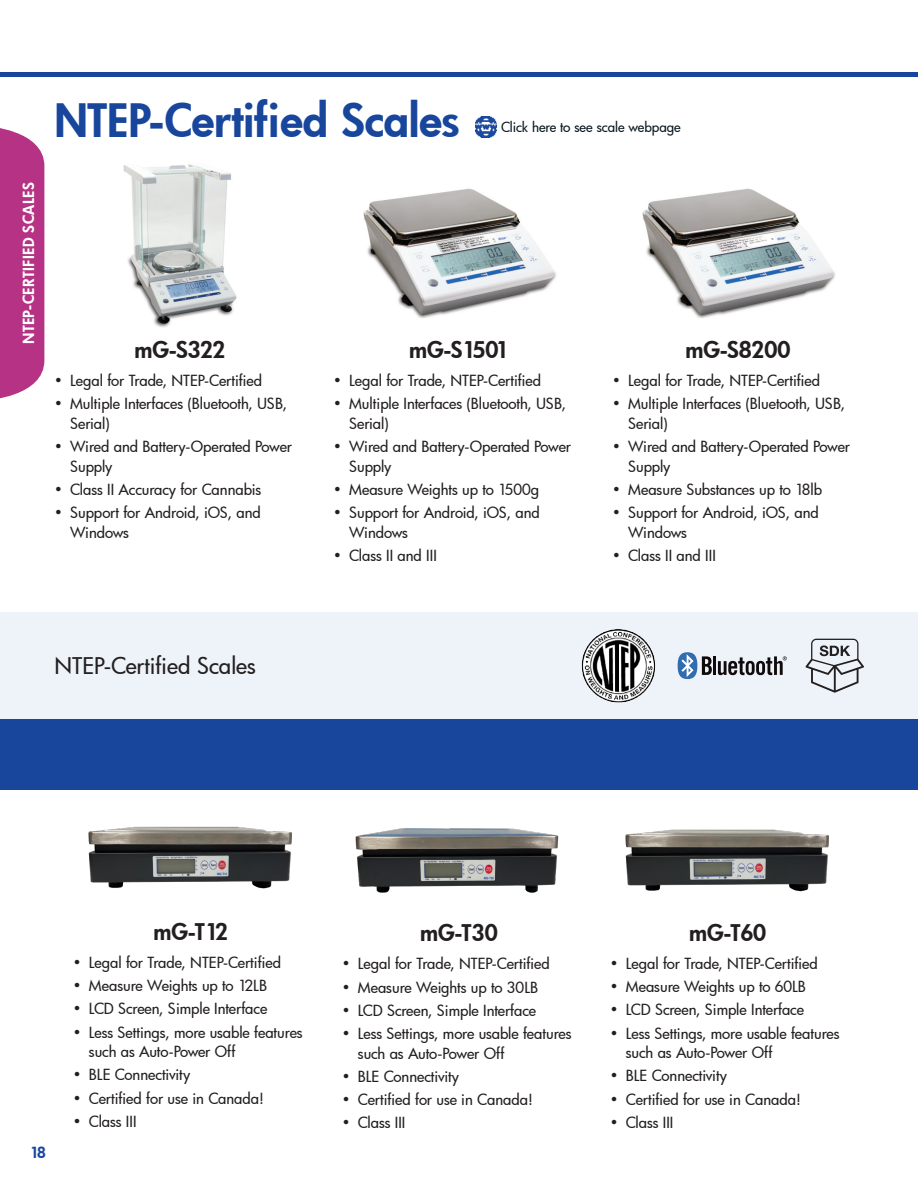
<style>
.page{position:relative;width:918px;height:1188px;background:#fff}
.page>*{position:absolute;margin:0;border:0;box-sizing:border-box;transform-origin:0 0}
.t1{font:45px "Futura Hv";letter-spacing:-.005em;color:#18469d}
.t2{font:22.5px "Futura Hv";color:#231f20}
.t3{font:22.5px "Futura Md";color:#231f20}
.t4{font:15px/19.5px "Futura Md";letter-spacing:-.005em;color:#231f20}
.t5{font:15px "Futura Hv";letter-spacing:.025em;color:#fff}
.t6{font:15px "Futura Hv";color:#18469d}
.t7{font:13.5px "Futura Md";letter-spacing:-.005em;color:#081720}
</style>
<div class="page">
<div style="left:0;top:72px;width:918px;height:5px;background:#18469d"></div>
<img style="left:363px;top:188px;width:193px;height:130px">
<img style="left:642px;top:188px;width:193px;height:130px">
<svg style="left:0;top:128px;width:44px;height:271px;background:#ba408c"></svg>
<div style="left:0;top:612px;width:918px;height:108px;background:#eef3f9"></div>
<svg style="left:806px;top:639px;width:58px;height:54px"></svg>
<hr style="left:713px;top:656px;width:3px;height:19px;background:#110a0c">
<svg style="left:718px;top:656px;width:69px;height:19px"></svg>
<svg style="left:678px;top:652px;width:34px;height:27px"></svg>
<img style="left:581px;top:629px;width:75px;height:74px">
<img style="left:475px;top:117px;width:22px;height:21px">
<img style="left:88px;top:826px;width:204px;height:63px">
<img style="left:355px;top:828px;width:204px;height:65px">
<div style="left:0;top:719px;width:918px;height:71px;background:#18469d"></div>
<img style="left:625px;top:829px;width:204px;height:63px">
<img style="left:123px;top:164px;width:114px;height:163px">
<p class="t5" style="left:19px;top:344px;width:163px;rotate:-90deg">NTEP-CERTIFIED SCALES</p>
<p class="t1" style="left:54px;top:90px;width:408px">NTEP-Certified Scales</p>
<p class="t7" style="left:501px;top:118px;width:181px">Click here to see scale webpage</p>
<p class="t2" style="left:134px;top:335px;width:93px">mG-S322</p>
<p class="t2" style="left:409px;top:335px;width:101px">mG-S1501</p>
<p class="t2" style="left:686px;top:335px;width:106px">mG-S8200</p>
<p class="t4" style="left:54px;top:371px;width:210px">• Legal for Trade, NTEP-Certified</p>
<p class="t4" style="left:70px;top:394px;width:218px;text-indent:-16px">• Multiple Interfaces (Bluetooth, USB,<br>Serial)</p>
<p class="t4" style="left:70px;top:437px;width:223px;text-indent:-16px">• Wired and Battery-Operated Power<br>Supply</p>
<p class="t4" style="left:54px;top:479px;width:209px">• Class II Accuracy for Cannabis</p>
<p class="t4" style="left:70px;top:503px;width:192px;text-indent:-16px">• Support for Android, iOS, and<br>Windows</p>
<p class="t4" style="left:333px;top:371px;width:210px">• Legal for Trade, NTEP-Certified</p>
<p class="t4" style="left:349px;top:394px;width:218px;text-indent:-16px">• Multiple Interfaces (Bluetooth, USB,<br>Serial)</p>
<p class="t4" style="left:349px;top:437px;width:223px;text-indent:-16px">• Wired and Battery-Operated Power<br>Supply</p>
<p class="t4" style="left:333px;top:479px;width:208px">• Measure Weights up to 1500g</p>
<p class="t4" style="left:349px;top:503px;width:192px;text-indent:-16px">• Support for Android, iOS, and<br>Windows</p>
<p class="t4" style="left:333px;top:545px;width:105px">• Class II and III</p>
<p class="t4" style="left:612px;top:371px;width:210px">• Legal for Trade, NTEP-Certified</p>
<p class="t4" style="left:628px;top:394px;width:218px;text-indent:-16px">• Multiple Interfaces (Bluetooth, USB,<br>Serial)</p>
<p class="t4" style="left:628px;top:437px;width:223px;text-indent:-16px">• Wired and Battery-Operated Power<br>Supply</p>
<p class="t4" style="left:612px;top:479px;width:212px">• Measure Substances up to 18lb</p>
<p class="t4" style="left:628px;top:503px;width:192px;text-indent:-16px">• Support for Android, iOS, and<br>Windows</p>
<p class="t4" style="left:612px;top:545px;width:105px">• Class II and III</p>
<p class="t3" style="left:54px;top:651px;width:203px">NTEP-Certified Scales</p>
<p class="t6" style="left:30px;top:1142px;width:17px">18</p>
<p class="t2" style="left:154px;top:916px;width:76px">mG-T12</p>
<p class="t4" style="left:73px;top:952px;width:210px">• Legal for Trade, NTEP-Certified</p>
<p class="t4" style="left:73px;top:975px;width:196px">• Measure Weights up to 12LB</p>
<p class="t4" style="left:73px;top:999px;width:196px">• LCD Screen, Simple Interface</p>
<p class="t4" style="left:89px;top:1022px;width:215px;text-indent:-16px">• Less Settings, more usable features such as Auto-Power Off</p>
<p class="t4" style="left:73px;top:1065px;width:119px">• BLE Connectivity</p>
<p class="t4" style="left:73px;top:1088px;width:193px">• Certified for use in Canada!</p>
<p class="t4" style="left:73px;top:1111px;width:65px">• Class III</p>
<p class="t2" style="left:420px;top:918px;width:79px">mG-T30</p>
<p class="t4" style="left:342px;top:954px;width:210px">• Legal for Trade, NTEP-Certified</p>
<p class="t4" style="left:342px;top:977px;width:198px">• Measure Weights up to 30LB</p>
<p class="t4" style="left:342px;top:1000px;width:196px">• LCD Screen, Simple Interface</p>
<p class="t4" style="left:358px;top:1024px;width:215px;text-indent:-16px">• Less Settings, more usable features such as Auto-Power Off</p>
<p class="t4" style="left:342px;top:1066px;width:119px">• BLE Connectivity</p>
<p class="t4" style="left:342px;top:1090px;width:193px">• Certified for use in Canada!</p>
<p class="t4" style="left:342px;top:1113px;width:65px">• Class III</p>
<p class="t2" style="left:689px;top:917px;width:79px">mG-T60</p>
<p class="t4" style="left:610px;top:953px;width:210px">• Legal for Trade, NTEP-Certified</p>
<p class="t4" style="left:610px;top:977px;width:198px">• Measure Weights up to 60LB</p>
<p class="t4" style="left:610px;top:1000px;width:196px">• LCD Screen, Simple Interface</p>
<p class="t4" style="left:626px;top:1023px;width:215px;text-indent:-16px">• Less Settings, more usable features such as Auto-Power Off</p>
<p class="t4" style="left:610px;top:1066px;width:119px">• BLE Connectivity</p>
<p class="t4" style="left:610px;top:1089px;width:193px">• Certified for use in Canada!</p>
<p class="t4" style="left:610px;top:1112px;width:65px">• Class III</p>
</div>
